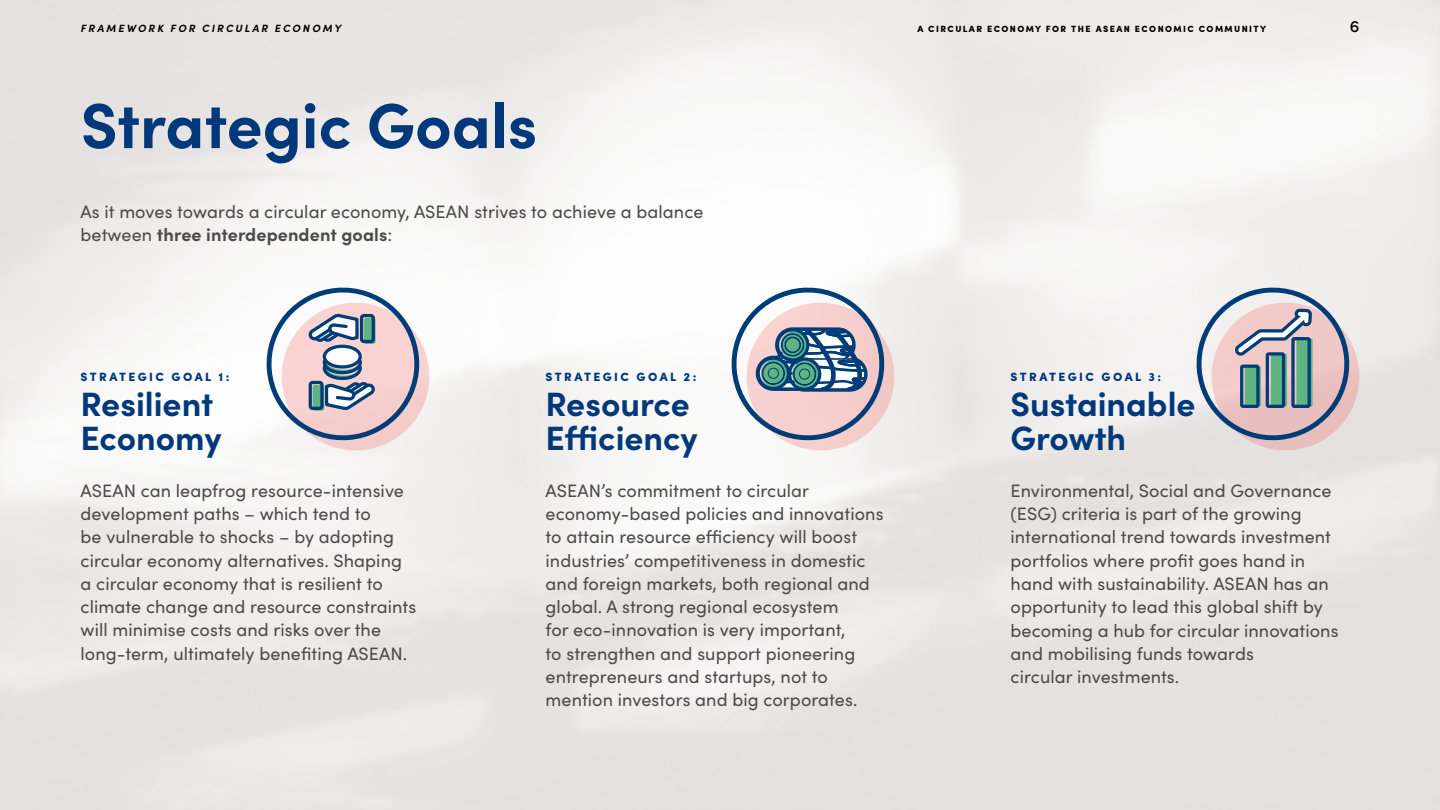
<style>
.page{position:relative;width:1440px;height:810px;background:#fff}
.page>*{position:absolute;margin:0;border:0;box-sizing:border-box;transform-origin:0 0}
.t1{font:700 63.75px "Sofia Pro";color:#00397b}
.t2{font:700 33.75px/34.9px "Sofia Pro";color:#00397b}
.t3{font:18px/23.2px "Sofia Pro";letter-spacing:.005em;color:#4b4b4b}
.t4{font:500 16.5px "Sofia Pro";color:#000}
.t5{font:900 12px "Sofia Pro";letter-spacing:.2em;color:#00397b}
.t6{font:italic 700 10.5px "Sofia Pro";letter-spacing:.21em;color:#000}
.t7{font:900 9px "Sofia Pro";letter-spacing:.155em;color:#000}
.s1{font-weight:700}
</style>
<div class="page">
<svg style="left:267px;top:288px;width:162px;height:162px"></svg>
<svg style="left:1197px;top:288px;width:162px;height:162px;background:#bfbcbf"></svg>
<svg style="left:732px;top:288px;width:162px;height:162px"></svg>
<p class="t6" style="left:81px;top:20px;width:262px">FRAMEWORK FOR CIRCULAR ECONOMY</p>
<p class="t7" style="left:918px;top:22px;width:350px">A CIRCULAR ECONOMY FOR THE ASEAN ECONOMIC COMMUNITY</p>
<p class="t4" style="left:1350px;top:14px;width:11px">6</p>
<h1 class="t1" style="left:81px;top:77px;width:458px">Strategic Goals</h1>
<p class="t3" style="left:81px;top:199px;width:624px">As it moves towards a circular economy, ASEAN strives to achieve a balance between <span class="s1">three interdependent goals</span>:</p>
<p class="t5" style="left:81px;top:367px;width:150px">STRATEGIC GOAL 1:</p>
<p class="t5" style="left:546px;top:367px;width:152px">STRATEGIC GOAL 2:</p>
<p class="t5" style="left:1011px;top:367px;width:152px">STRATEGIC GOAL 3:</p>
<h2 class="t2" style="left:1011px;top:384px;width:186px">Sustainable<br>Growth</h2>
<h2 class="t2" style="left:81px;top:384px;width:143px">Resilient<br>Economy</h2>
<h2 class="t2" style="left:546px;top:384px;width:154px">Resource<br>Efficiency</h2>
<p class="t3" style="left:81px;top:478px;width:337px">ASEAN can leapfrog resource-intensive development paths – which tend to<br>be vulnerable to shocks – by adopting circular economy alternatives. Shaping a circular economy that is resilient to climate change and resource constraints will minimise costs and risks over the long-term, ultimately benefiting ASEAN.</p>
<p class="t3" style="left:546px;top:478px;width:339px">ASEAN’s commitment to circular economy-based policies and innovations to attain resource efficiency will boost industries’ competitiveness in domestic and foreign markets, both regional and global. A strong regional ecosystem<br>for eco-innovation is very important,<br>to strengthen and support pioneering entrepreneurs and startups, not to mention investors and big corporates.</p>
<p class="t3" style="left:1011px;top:478px;width:329px">Environmental, Social and Governance (ESG) criteria is part of the growing international trend towards investment portfolios where profit goes hand in hand with sustainability. ASEAN has an opportunity to lead this global shift by becoming a hub for circular innovations and mobilising funds towards<br>circular investments.</p>
</div>
